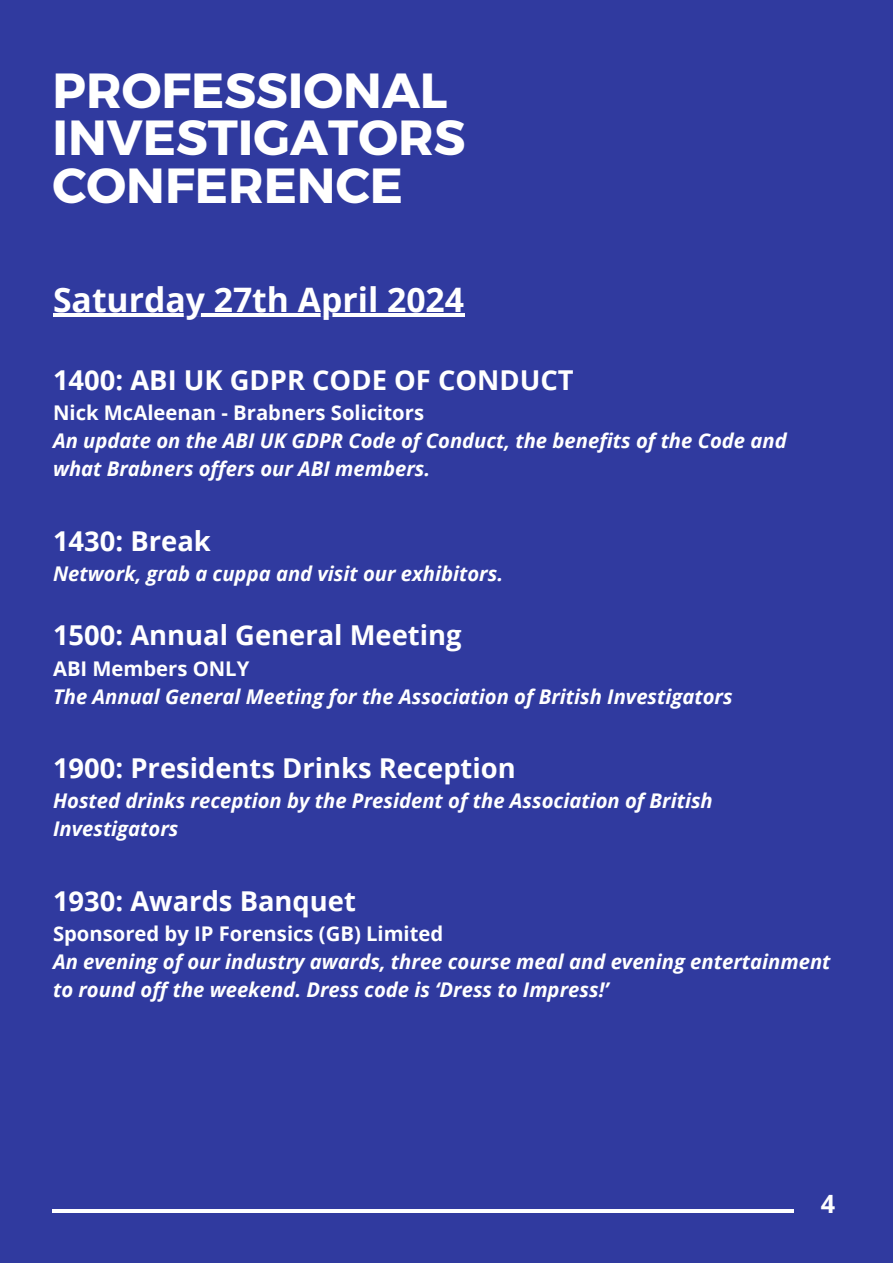
<style>
.page{position:relative;width:893px;height:1263px;background:#303a9f}
.page>*{position:absolute;margin:0;border:0;box-sizing:border-box;transform-origin:0 0}
.t1{font:700 49.28px/47.8px "Montserrat";color:#fff}
.t2{font:700 33.75px "Open Sans";color:#fff}
.t3{font:700 27.38px "Open Sans";color:#fff}
.t4{font:700 25.12px "Open Sans";color:#fff}
.t5{font:italic 700 20.25px/28.1px "Open Sans";color:#fff}
.t6{font:700 20.25px "Open Sans";color:#fff}
</style>
<div class="page">
<hr style="left:53px;top:313px;width:411px;height:4px;background:#fff">
<hr style="left:52px;top:1209px;width:741px;height:3px;background:#fff">
<p class="t1" style="left:52px;top:64px;width:414px">PROFESSIONAL<br>INVESTIGATORS<br>CONFERENCE</p>
<p class="t2" style="left:53px;top:275px;width:412px">Saturday 27th April 2024</p>
<p class="t3" style="left:53px;top:360px;width:522px">1400: ABI UK GDPR CODE OF CONDUCT</p>
<p class="t6" style="left:53px;top:398px;width:372px">Nick McAleenan - Brabners Solicitors</p>
<p class="t5" style="left:53px;top:426px;width:735px">An update on the ABI UK GDPR Code of Conduct, the benefits of the Code and what Brabners offers our ABI members.</p>
<p class="t3" style="left:53px;top:521px;width:159px">1430: Break</p>
<p class="t5" style="left:53px;top:559px;width:451px">Network, grab a cuppa and visit our exhibitors.</p>
<p class="t3" style="left:53px;top:616px;width:410px">1500: Annual General Meeting</p>
<p class="t6" style="left:53px;top:654px;width:198px">ABI Members ONLY</p>
<p class="t5" style="left:53px;top:682px;width:681px">The Annual General Meeting for the Association of British Investigators</p>
<p class="t3" style="left:53px;top:749px;width:464px">1900: Presidents Drinks Reception</p>
<p class="t5" style="left:53px;top:786px;width:661px">Hosted drinks reception by the President of the Association of British<br>Investigators</p>
<p class="t3" style="left:53px;top:881px;width:304px">1930: Awards Banquet</p>
<p class="t6" style="left:53px;top:919px;width:392px">Sponsored by IP Forensics (GB) Limited</p>
<p class="t5" style="left:53px;top:947px;width:779px">An evening of our industry awards, three course meal and evening entertainment to round off the weekend. Dress code is ‘Dress to Impress!’</p>
<p class="t4" style="left:821px;top:1186px;width:16px">4</p>
</div>
